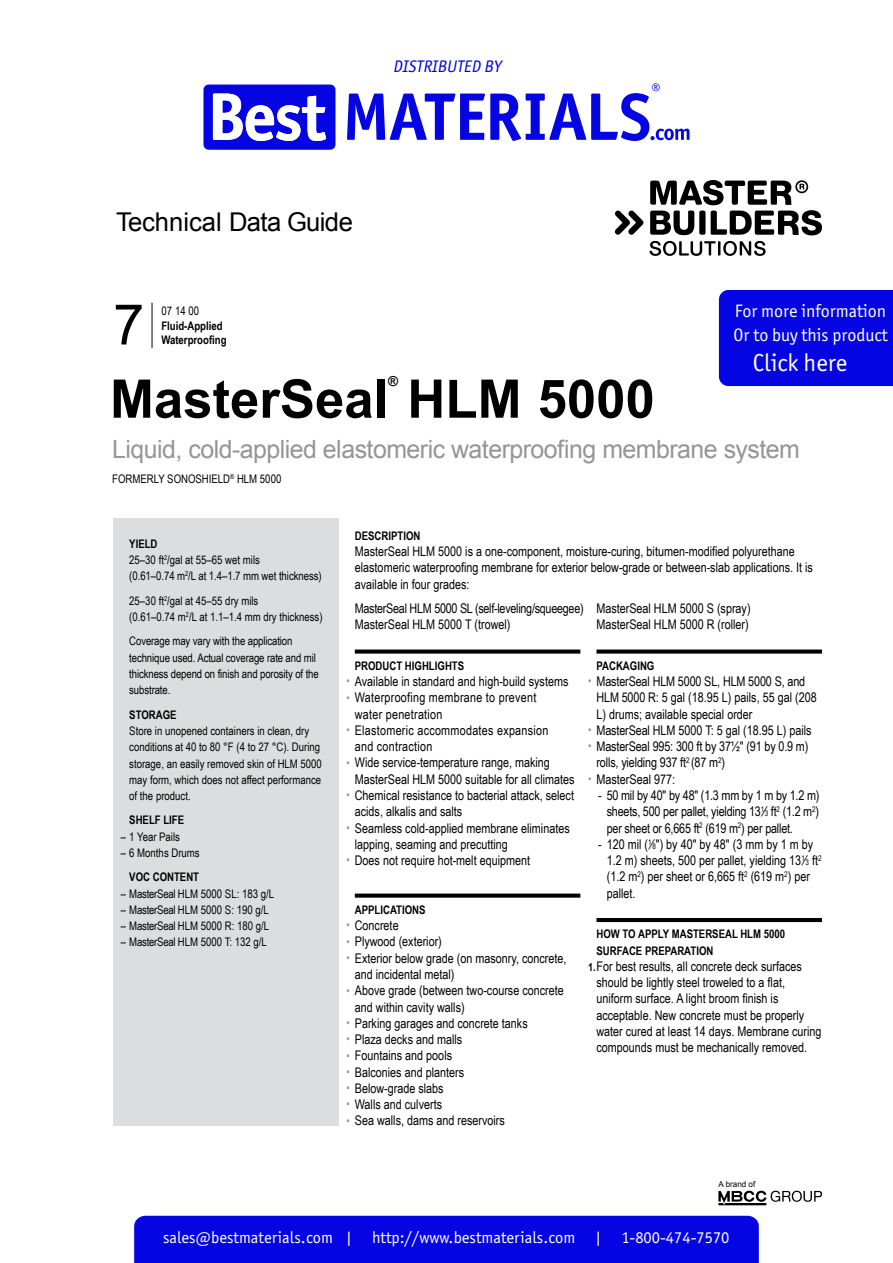
<style>
.page{position:relative;width:893px;height:1263px;background:#fff}
.page>*{position:absolute;margin:0;border:0;box-sizing:border-box;transform-origin:0 0}
.t1{font:56.25px "Arial";color:#000}
.t2{font:700 53.25px "Arial";color:#000}
.t3{font:25.95px "Arial";letter-spacing:-.015em;color:#000}
.t4{font:25.2px "Arial";letter-spacing:-.02em;color:#939598}
.t5{font:24.6px "Officina Sans ITC Pro";color:#fff}
.t6{font:18.9px "Officina Sans ITC Pro";color:#0505e3;scale:1.05 1}
.t7{font:18px "Officina Sans ITC Pro";color:#fff}
.t8{font:17.25px "Officina Sans ITC Pro";color:#fff}
.t9{font:italic 16.8px "Officina Sans ITC Pro";color:#0505e3}
.t10{font:16.5px "Officina Sans ITC Pro";color:#fff}
.t11{font:16.05px "Officina Sans ITC Pro";color:#fff}
.t12{font:15.75px "Officina Sans ITC Pro";color:#fff}
.t13{font:700 13.8px "Arial";color:#000}
.t14{font:13.35px/16.2px "Arial Narrow";color:#000}
.t15{font:13.35px/16.2px "Arial Narrow";letter-spacing:.02em;color:#000}
.t16{font:11.85px/16.2px "Arial Narrow";color:#000}
.t17{font:700 11.85px/16.2px "Arial Narrow";color:#000}
.t18{font:11.85px "Arial Narrow";letter-spacing:-.02em;color:#000}
.t19{font:8.25px "Arial";color:#000}
.s1{font-weight:700}
.s2{font-weight:700;font-size:11.1px}
.s3{font-size:11.85px;color:#939598}
.s4{font-size:7.8px}
.s5{font-size:17.25px}
.s6{font-size:16.05px}
.s7{font-size:17.55px}
</style>
<div class="page">
<div style="left:596px;top:649px;width:226px;height:5px;background:#000"></div>
<div style="left:355px;top:649px;width:225px;height:5px;background:#000"></div>
<div style="left:355px;top:893px;width:225px;height:5px;background:#000"></div>
<hr style="left:152px;top:303px;width:1px;height:45px;background:#000">
<div style="left:113px;top:518px;width:226px;height:608px;background:#dcddde"></div>
<hr style="left:596px;top:918px;width:226px;height:4px;background:#000">
<svg style="left:615px;top:211px;width:28px;height:24px"></svg>
<svg style="left:650px;top:180px;width:172px;height:76px"></svg>
<svg style="left:718px;top:1191px;width:104px;height:14px"></svg>
<svg style="left:203px;top:85px;width:132px;height:65px"></svg>
<svg style="left:347px;top:93px;width:342px;height:48px"></svg>
<div style="left:719px;top:290px;width:174px;height:96px;background:#0505e3"></div>
<div style="left:134px;top:1216px;width:625px;height:47px;background:#0505e3"></div>
<p class="t9" style="left:393px;top:56px;width:113px">DISTRIBUTED BY</p>
<h3 class="t3" style="left:116px;top:205px;width:238px">Technical Data Guide</h3>
<h1 class="t1" style="left:113px;top:288px;width:32px">7</h1>
<p class="t16" style="left:161px;top:302px;width:39px">07 14 00</p>
<p class="t17" style="left:161px;top:317px;width:63px">Fluid-Applied</p>
<p class="t17" style="left:161px;top:332px;width:67px">Waterproofing</p>
<h3 class="t6" style="left:652px;top:81px;width:10px">®</h3>
<p class="t13" style="left:388px;top:372px;width:12px">®</p>
<h2 class="t2" style="left:110px;top:363px;width:546px">MasterSeal HLM 5000</h2>
<h3 class="t7" style="left:735px;top:300px;width:153px">For more information</h3>
<h3 class="t5" style="left:753px;top:349px;width:96px">Click here</h3>
<h3 class="t7" style="left:734px;top:324px;width:156px">Or to buy this product</h3>
<h3 class="t4" style="left:112px;top:433px;width:689px">Liquid, cold-applied elastomeric waterproofing membrane system</h3>
<p class="t16" style="left:112px;top:470px;width:171px">FORMERLY SONOSHIELD<sup>®</sup> HLM 5000</p>
<p class="t17" style="left:355px;top:527px;width:67px">DESCRIPTION</p>
<p class="t14" style="left:355px;top:543px;width:460px">MasterSeal HLM 5000 is a one-component, moisture-curing, bitumen-modified polyurethane elastomeric waterproofing membrane for exterior below-grade or between-slab applications. It is available in four grades:</p>
<p class="t14" style="left:355px;top:600px;width:397px">MasterSeal HLM 5000 SL (self-leveling/squeegee) MasterSeal HLM 5000 S (spray)<br>MasterSeal HLM 5000 T (trowel)</p>
<p class="t16" style="left:129px;top:535px;width:194px"><span class="s1">YIELD<br></span>25–30 ft<sup>2</sup>/gal at 55–65 wet mils<br>(0.61–0.74 m<sup>2</sup>/L at 1.4–1.7 mm wet thickness)</p>
<p class="t16" style="left:129px;top:592px;width:195px">25–30 ft<sup>2</sup>/gal at 45–55 dry mils<br>(0.61–0.74 m<sup>2</sup>/L at 1.1–1.4 mm dry thickness)</p>
<p class="t16" style="left:129px;top:633px;width:191px">Coverage may vary with the application technique used. Actual coverage rate and mil thickness depend on finish and porosity of the substrate.</p>
<p class="t17" style="left:129px;top:706px;width:49px">STORAGE</p>
<p class="t16" style="left:129px;top:722px;width:194px">Store in unopened containers in clean, dry conditions at 40 to 80 °F (4 to 27 °C). During storage, an easily removed skin of HLM 5000 may form, which does not affect performance of the product.</p>
<p class="t17" style="left:129px;top:812px;width:56px">SHELF LIFE</p>
<p class="t16" style="left:121px;top:828px;width:61px">– 1 Year Pails</p>
<p class="t16" style="left:121px;top:844px;width:80px">– 6 Months Drums</p>
<p class="t17" style="left:129px;top:869px;width:71px">VOC CONTENT</p>
<p class="t18" style="left:121px;top:885px;width:155px">– MasterSeal HLM 5000 SL: 183 g/L</p>
<p class="t18" style="left:121px;top:901px;width:149px">– MasterSeal HLM 5000 S: 190 g/L</p>
<p class="t18" style="left:121px;top:917px;width:150px">– MasterSeal HLM 5000 R: 180 g/L</p>
<p class="t18" style="left:121px;top:933px;width:148px">– MasterSeal HLM 5000 T: 132 g/L</p>
<p class="t17" style="left:596px;top:926px;width:190px">HOW TO APPLY MASTERSEAL HLM 5000<br>SURFACE PREPARATION</p>
<p class="t14" style="left:596px;top:957px;width:227px;text-indent:-8px"><span class="s2">1.</span>For best results, all concrete deck surfaces should be lightly steel troweled to a flat, uniform surface. A light broom finish is acceptable. New concrete must be properly water cured at least 14 days. Membrane curing compounds must be mechanically removed.</p>
<p class="t14" style="left:596px;top:616px;width:154px">MasterSeal HLM 5000 R (roller)</p>
<p class="t17" style="left:355px;top:657px;width:111px">PRODUCT HIGHLIGHTS</p>
<p class="t14" style="left:346px;top:673px;width:224px"><span class="s3">•</span> Available in standard and high-build systems</p>
<p class="t15" style="left:355px;top:689px;width:183px;text-indent:-8px"><span class="s3">•</span> Waterproofing membrane to prevent water penetration</p>
<p class="t15" style="left:355px;top:722px;width:195px;text-indent:-8px"><span class="s3">•</span> Elastomeric accommodates expansion and contraction</p>
<p class="t14" style="left:355px;top:754px;width:221px;text-indent:-8px"><span class="s3">•</span> Wide service-temperature range, making<br>MasterSeal HLM 5000 suitable for all climates</p>
<p class="t14" style="left:355px;top:787px;width:221px;text-indent:-8px"><span class="s3">•</span> Chemical resistance to bacterial attack, select acids, alkalis and salts</p>
<p class="t14" style="left:355px;top:819px;width:216px;text-indent:-8px"><span class="s3">•</span> Seamless cold-applied membrane eliminates lapping, seaming and precutting</p>
<p class="t14" style="left:346px;top:852px;width:185px"><span class="s3">•</span> Does not require hot-melt equipment</p>
<p class="t17" style="left:355px;top:901px;width:72px">APPLICATIONS</p>
<p class="t14" style="left:346px;top:917px;width:54px"><span class="s3">•</span> Concrete</p>
<p class="t14" style="left:346px;top:933px;width:97px"><span class="s3">•</span> Plywood (exterior)</p>
<p class="t14" style="left:355px;top:949px;width:213px;text-indent:-8px"><span class="s3">•</span> Exterior below grade (on masonry, concrete, and incidental metal)</p>
<p class="t14" style="left:355px;top:982px;width:210px;text-indent:-8px"><span class="s3">•</span> Above grade (between two-course concrete and within cavity walls)</p>
<p class="t14" style="left:346px;top:1014px;width:183px"><span class="s3">•</span> Parking garages and concrete tanks</p>
<p class="t14" style="left:346px;top:1031px;width:117px"><span class="s3">•</span> Plaza decks and malls</p>
<p class="t14" style="left:346px;top:1047px;width:107px"><span class="s3">•</span> Fountains and pools</p>
<p class="t14" style="left:346px;top:1063px;width:119px"><span class="s3">•</span> Balconies and planters</p>
<p class="t14" style="left:346px;top:1079px;width:99px"><span class="s3">•</span> Below-grade slabs</p>
<p class="t14" style="left:346px;top:1096px;width:97px"><span class="s3">•</span> Walls and culverts</p>
<p class="t14" style="left:346px;top:1112px;width:160px"><span class="s3">•</span> Sea walls, dams and reservoirs</p>
<p class="t17" style="left:596px;top:657px;width:59px">PACKAGING</p>
<p class="t14" style="left:596px;top:673px;width:222px;text-indent:-8px"><span class="s3">•</span> MasterSeal HLM 5000 SL, HLM 5000 S, and<br>HLM 5000 R: 5 gal (18.95 L) pails, 55 gal (208<br>L) drums; available special order</p>
<p class="t14" style="left:588px;top:722px;width:225px"><span class="s3">•</span> MasterSeal HLM 5000 T: 5 gal (18.95 L) pails</p>
<p class="t14" style="left:596px;top:738px;width:213px;text-indent:-8px"><span class="s3">•</span> MasterSeal 995: 300 ft by 37½" (91 by 0.9 m) rolls, yielding 937 ft<sup>2</sup> (87 m<sup>2</sup>)</p>
<p class="t14" style="left:588px;top:770px;width:89px"><span class="s3">•</span> MasterSeal 977:</p>
<p class="t14" style="left:607px;top:787px;width:214px;text-align:justify;text-indent:-8px">- 50 mil by 40" by 48" (1.3 mm by 1 m by 1.2 m) sheets, 500 per pallet, yielding 13<sup>1</sup>⁄<span class="s4">3</span> ft<sup>2</sup> (1.2 m<sup>2</sup>) per sheet or 6,665 ft<sup>2</sup> (619 m<sup>2</sup>) per pallet.</p>
<p class="t14" style="left:607px;top:835px;width:216px;text-indent:-8px">- 120 mil (<sup>1</sup>⁄<span class="s4">8</span>") by 40" by 48" (3 mm by 1 m by 1.2 m) sheets, 500 per pallet, yielding 13<sup>1</sup>⁄<span class="s4">3</span> ft<sup>2 </sup>(1.2 m<sup>2</sup>) per sheet or 6,665 ft<sup>2</sup> (619 m<sup>2</sup>) per pallet.</p>
<p class="t19" style="left:718px;top:1178px;width:38px">A brand of</p>
<p class="t11" style="left:309px;top:1224px;width:76px">http://www</p>
<p class="t11" style="left:380px;top:1225px;width:316px">.bestmater.bestmaterials.com | 1-80 -474-757</p>
<p class="t11" style="left:445px;top:1224px;width:195px">ials.com | 1-800-474-757</p>
<p class="t12" style="left:312px;top:1225px;width:75px">http://www</p>
<p class="t12" style="left:381px;top:1225px;width:44px">.bestm</p>
<p class="t12" style="left:455px;top:1225px;width:181px">ls.com | 1-800-474-757</p>
<p class="t8" style="left:445px;top:1229px;width:53px"><sup>ia</sup>.bestm</p>
<p class="t11" style="left:626px;top:1224px;width:10px">0</p>
<p class="t12" style="left:623px;top:1225px;width:9px">0</p>
<p class="t12" style="left:686px;top:1227px;width:9px">0</p>
<p class="t12" style="left:421px;top:1227px;width:104px">ater.bestmater<span class="s5">ater</span></p>
<p class="t11" style="left:169px;top:1226px;width:265px">sales@bestmaterials.com | http://www</p>
<p class="t12" style="left:500px;top:1226px;width:200px">ials.com | 1-80 -474-757<span class="s6">0</span></p>
<p class="t12" style="left:174px;top:1227px;width:261px">sales@bestmaterials.com | ht<span class="s5">ht</span>tp://www</p>
<p class="t10" style="left:163px;top:1227px;width:568px">sales@bestmaterials.com | http://www.bestmaterials.com | 1-800-474-7570</p>
<p class="t8" style="left:160px;top:1227px;width:197px">sales@bestmaterials.com |</p>
<p class="t8" style="left:383px;top:1228px;width:68px">tp://www</p>
<p class="t8" style="left:524px;top:1228px;width:217px"><span class="s7">ia</span>ls.com | 1-800-474-7570</p>
</div>
